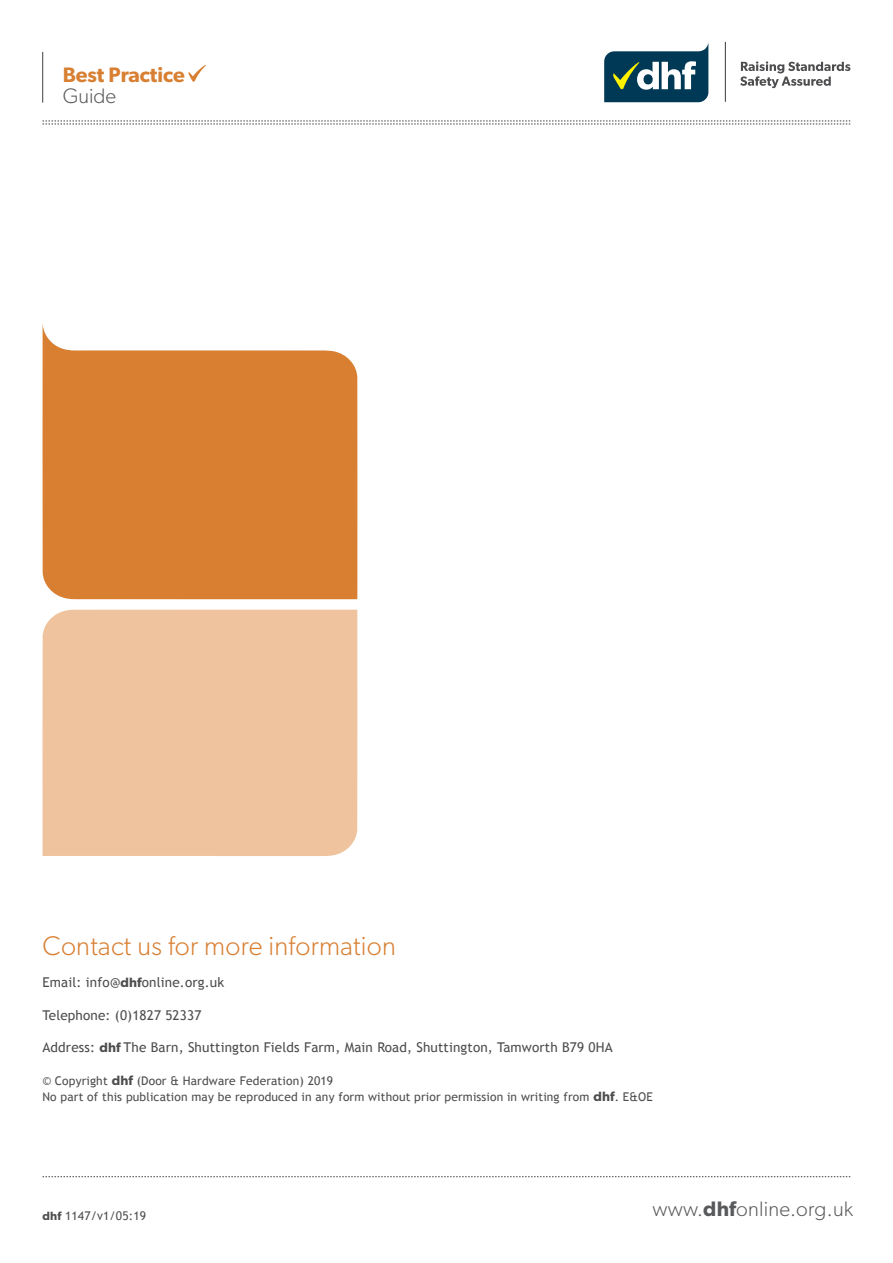
<style>
.page{position:relative;width:893px;height:1263px;background:#fff}
.page>*{position:absolute;margin:0;border:0;box-sizing:border-box;transform-origin:0 0}
.t1{font:300 27px "Gibson";letter-spacing:.01em;color:#d87f32}
.t2{font:300 21px "Gibson";letter-spacing:.01em;color:#58595b}
.t3{font:600 21px "Gibson";color:#d87f32}
.t4{font:13.5px "Trebuchet MS";letter-spacing:.01em;color:#4d4d4f}
.t5{font:12px/16.2px "Trebuchet MS";letter-spacing:.01em;color:#4d4d4f}
.s1{font-family:"Gibson";font-weight:600}
.s2{font-family:"Gibson";font-weight:600;font-size:13.5px}
.s3{font-weight:600}
</style>
<div class="page">
<svg style="left:43px;top:121px;width:807px;height:4px"></svg>
<svg style="left:740px;top:61px;width:110px;height:27px"></svg>
<hr style="left:725px;top:42px;width:1px;height:60px;background:#3d3939">
<svg style="left:604px;top:44px;width:104px;height:58px"></svg>
<svg style="left:43px;top:1176px;width:807px;height:1px"></svg>
<hr style="left:42px;top:52px;width:1px;height:51px;background:#414042">
<svg style="left:188px;top:65px;width:18px;height:17px"></svg>
<svg style="left:42px;top:325px;width:315px;height:274px;background:#dc8f4c"></svg>
<div style="left:42px;top:610px;width:315px;height:246px;background:#eec39d"></div>
<h2 class="t3" style="left:63px;top:62px;width:124px">Best Practice</h2>
<h2 class="t2" style="left:63px;top:83px;width:55px">Guide</h2>
<h1 class="t1" style="left:43px;top:929px;width:355px">Contact us for more information</h1>
<p class="t4" style="left:43px;top:975px;width:183px">Email: info@<span class="s1">dhf</span>online.org.uk</p>
<p class="t4" style="left:43px;top:1007px;width:160px">Telephone: (0)1827 52337</p>
<p class="t4" style="left:43px;top:1039px;width:572px">Address: <span class="s1">dhf</span> The Barn, Shuttington Fields Farm, Main Road, Shuttington, Tamworth B79 0HA</p>
<p class="t5" style="left:43px;top:1072px;width:612px">© Copyright <span class="s2">dhf</span> (Door &amp; Hardware Federation) 2019<br>No part of this publication may be reproduced in any form without prior permission in writing from <span class="s2">dhf</span>. E&amp;OE</p>
<p class="t5" style="left:43px;top:1208px;width:105px"><span class="s1">dhf</span> 1147/v1/05:19</p>
<h2 class="t2" style="left:652px;top:1196px;width:202px">www.<span class="s3">dhf</span>online.org.uk</h2>
</div>
